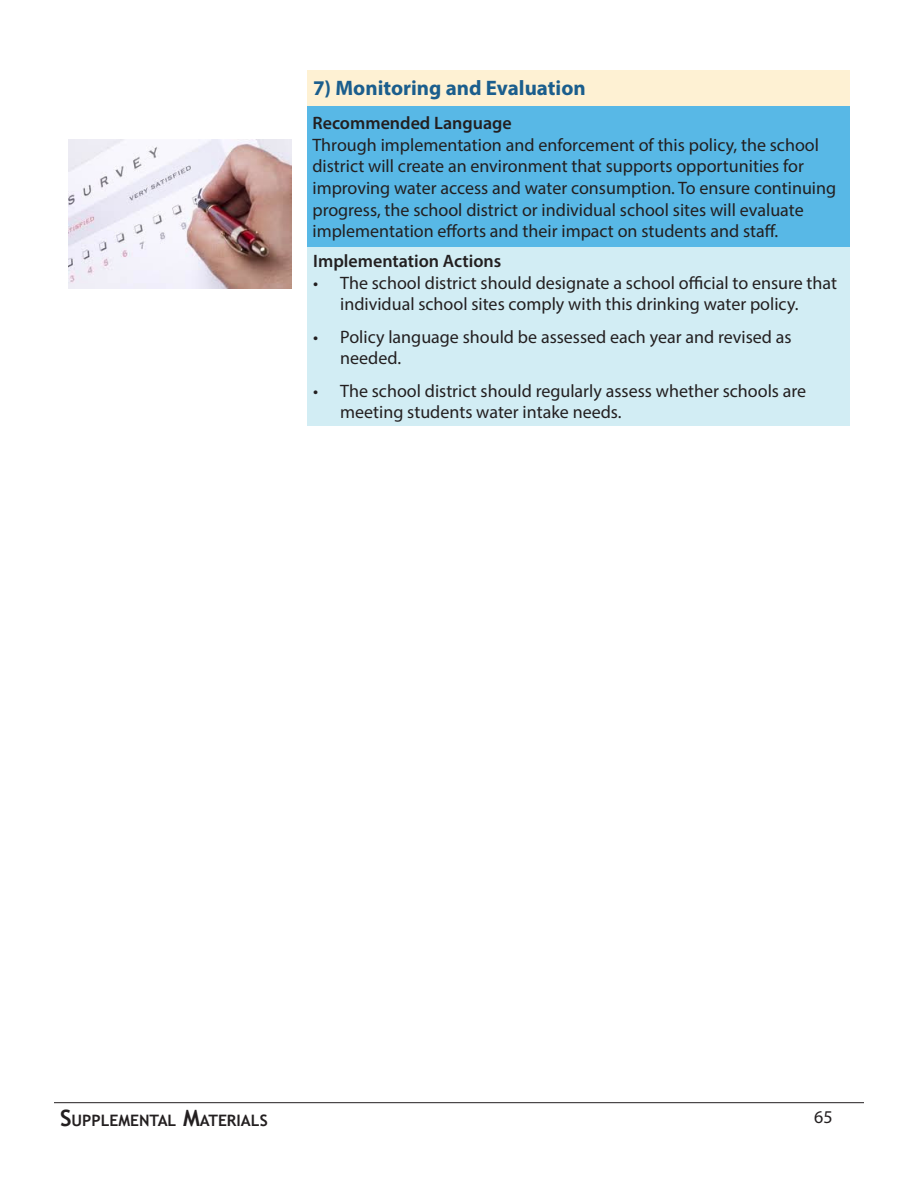
<style>
.page{position:relative;width:918px;height:1188px;background:#fff}
.page>*{position:absolute;margin:0;border:0;box-sizing:border-box;transform-origin:0 0}
.t1{font:700 21px "Myriad Pro";color:#1b5e8d}
.t2{font:18px/21.6px "Myriad Pro";color:#231f20}
.t3{font:600 18px "Myriad Pro";color:#231f20}
.t4{font:700 15.75px "Trebuchet MS";color:#231f20}
.s1{font-size:22.5px}
</style>
<div class="page">
<div style="left:307px;top:246px;width:542px;height:180px;background:#d2edf4"></div>
<div style="left:307px;top:70px;width:542px;height:36px;background:#fef1d3"></div>
<div style="left:307px;top:106px;width:542px;height:141px;background:#58b8e6"></div>
<img style="left:69px;top:140px;width:222px;height:148px">
<hr style="left:54px;top:1102px;width:810px;height:1px;background:#231f20">
<p class="t1" style="left:313px;top:75px;width:274px">7) Monitoring and Evaluation</p>
<p class="t3" style="left:312px;top:112px;width:201px">Recommended Language</p>
<p class="t2" style="left:312px;top:134px;width:525px">Through implementation and enforcement of this policy, the school district will create an environment that supports opportunities for improving water access and water consumption. To ensure continuing progress, the school district or individual school sites will evaluate implementation efforts and their impact on students and staff.</p>
<p class="t3" style="left:313px;top:250px;width:190px">Implementation Actions</p>
<p class="t2" style="left:340px;top:272px;width:498px;text-indent:-27px">• The school district should designate a school official to ensure that individual school sites comply with this drinking water policy.</p>
<p class="t2" style="left:340px;top:326px;width:453px;text-indent:-27px">• Policy language should be assessed each year and revised as needed.</p>
<p class="t2" style="left:340px;top:380px;width:468px;text-indent:-27px">• The school district should regularly assess whether schools are meeting students water intake needs.</p>
<p class="t4" style="left:60px;top:1111px;width:209px"><span class="s1">S</span>UPP LEMENTAL <span class="s1">M</span>ATERIALS</p>
<p class="t2" style="left:814px;top:1106px;width:20px">65</p>
</div>
